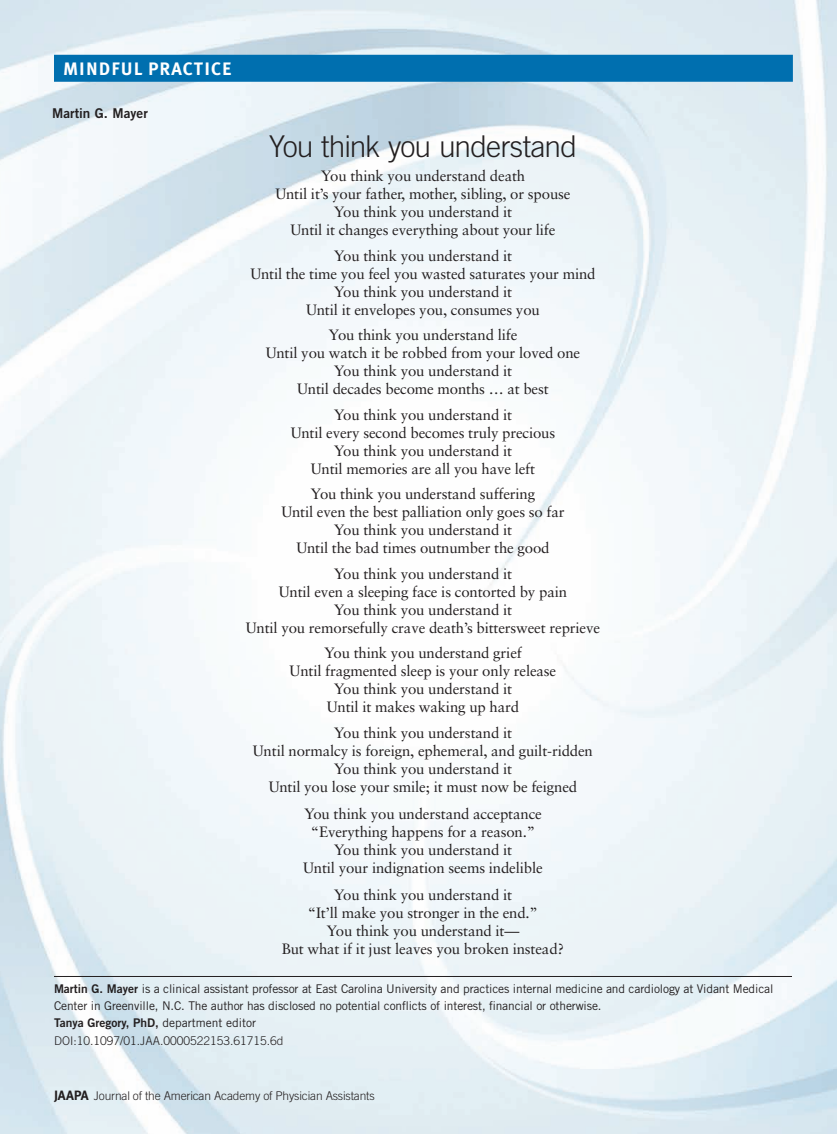
<style>
.page{position:relative;width:837px;height:1134px;background:#fff}
.page>*{position:absolute;margin:0;border:0;box-sizing:border-box;transform-origin:0 0}
.t1{font:300 30px "Trade Gothic";letter-spacing:-.03em;color:#231f20}
.t2{font:700 18px "Meta Plus";letter-spacing:.06em;color:#fff}
.t3{font:15px/18px "Sabon";letter-spacing:-.01em;color:#231f20;text-align:center}
.t4{font:13.5px "Trade Gothic Bold Two";color:#231f20}
.t5{font:12px/17.2px "Trade Gothic";letter-spacing:-.01em;color:#231f20}
.t6{font:300 12px "Trade Gothic";letter-spacing:-.015em;color:#231f20}
.s1{font-family:"Trade Gothic Bold Two"}
.s2{font-weight:300}
.s3{font-family:"Meta Plus";font-weight:700;font-size:13.5px}
</style>
<div class="page">
<hr style="left:54px;top:976px;width:738px;height:1px;background:#231f20">
<div style="left:54px;top:55px;width:739px;height:27px;background:#006faf"></div>
<p class="t2" style="left:63px;top:58px;width:170px">MINDFUL PRACTICE</p>
<p class="t4" style="left:52px;top:105px;width:97px">Martin G. Mayer</p>
<p class="t1" style="left:269px;top:129px;width:310px">You think you understand</p>
<p class="t3" style="left:275px;top:167px;width:297px">You think you understand death<br>Until it’s your father, mother, sibling, or spouse You think you understand it<br>Until it changes everything about your life</p>
<p class="t3" style="left:250px;top:246px;width:347px">You think you understand it<br>Until the time you feel you wasted saturates your mind You think you understand it<br>Until it envelopes you, consumes you</p>
<p class="t3" style="left:266px;top:326px;width:316px">You think you understand life<br>Until you watch it be robbed from your loved one You think you understand it<br>Until decades become months … at best</p>
<p class="t3" style="left:291px;top:405px;width:266px">You think you understand it<br>Until every second becomes truly precious You think you understand it<br>Until memories are all you have left</p>
<p class="t3" style="left:281px;top:485px;width:285px">You think you understand suffering<br>Until even the best palliation only goes so far You think you understand it<br>Until the bad times outnumber the good</p>
<p class="t3" style="left:246px;top:564px;width:356px">You think you understand it<br>Until even a sleeping face is contorted by pain<br>You think you understand it<br>Until you remorsefully crave death’s bittersweet reprieve</p>
<p class="t3" style="left:290px;top:644px;width:268px">You think you understand grief<br>Until fragmented sleep is your only release<br>You think you understand it<br>Until it makes waking up hard</p>
<p class="t3" style="left:253px;top:723px;width:342px">You think you understand it<br>Until normalcy is foreign, ephemeral, and guilt-ridden You think you understand it<br>Until you lose your smile; it must now be feigned</p>
<p class="t3" style="left:303px;top:804px;width:241px">You think you understand acceptance “Everything happens for a reason.” You think you understand it<br>Until your indignation seems indelible</p>
<p class="t3" style="left:282px;top:885px;width:284px">You think you understand it<br>“It’ll make you stronger in the end.”<br>You think you understand it—<br>But what if it just leaves you broken instead?</p>
<p class="t5" style="left:54px;top:980px;width:721px"><span class="s1">Martin G. Mayer</span> is a clinical assistant professor at East Carolina University and practices internal medicine and cardiology at Vidant Medical Center in Greenville, N.C. The author has disclosed no potential conflicts of interest, financial or otherwise.<br><span class="s1">Tanya Gregory, PhD,</span> department editor<br><span class="s2">DOI:10.1097/01.JAA.0000522153.61715.6d</span></p>
<p class="t6" style="left:54px;top:1088px;width:322px"><span class="s3">JAAPA</span> Journal of the American Academy of Physician Assistants</p>
</div>
